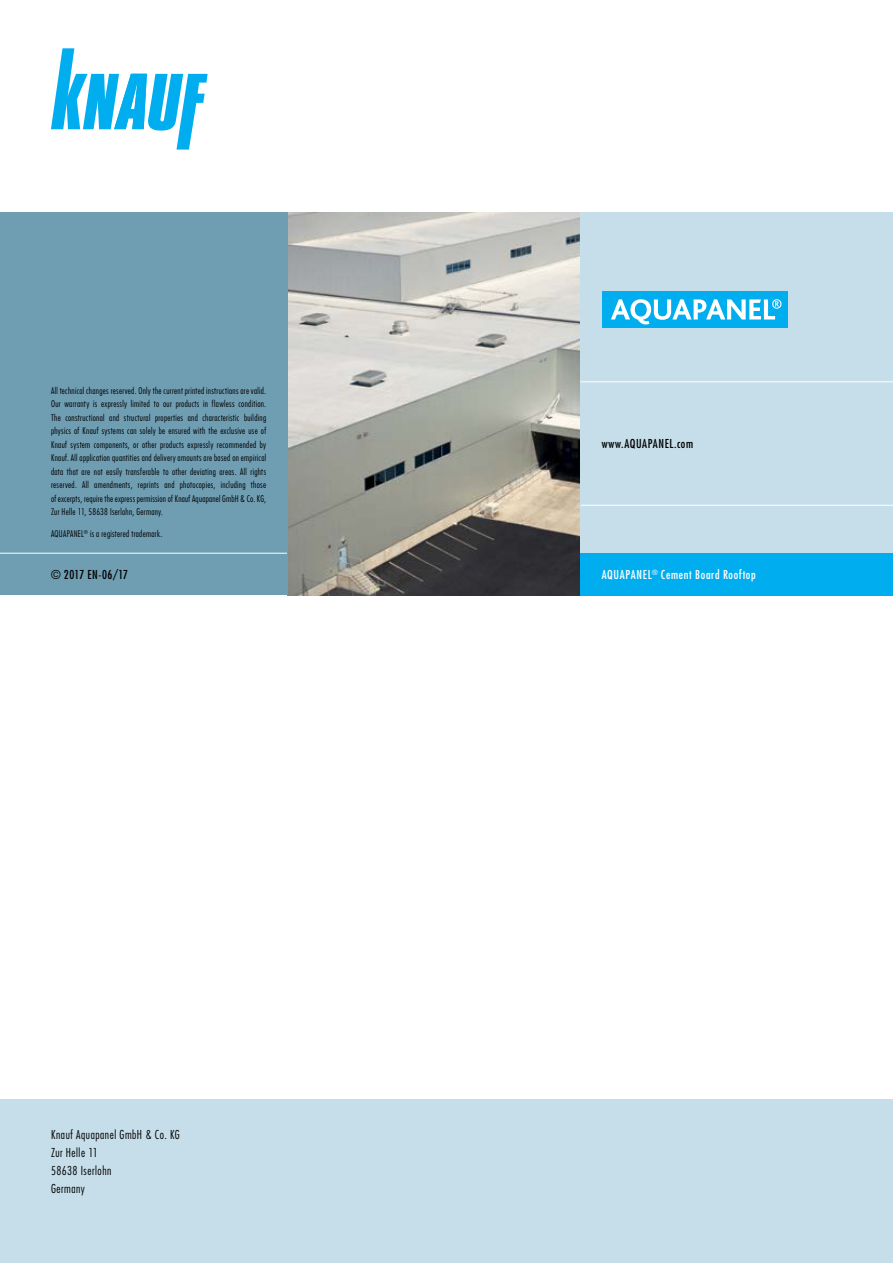
<style>
.page{position:relative;width:893px;height:1263px;background:#fff}
.page>*{position:absolute;margin:0;border:0;box-sizing:border-box;transform-origin:0 0}
.t1{font:300 condensed 12px/18px "Futura LT Pro";letter-spacing:.045em;color:#000}
.t2{font:500 condensed 12px "Futura LT Pro";letter-spacing:.055em;color:#fff}
.t3{font:500 condensed 12px "Futura LT Pro";letter-spacing:.045em;color:#000}
.t4{font:300 condensed 9px/13.5px "Futura LT Pro";letter-spacing:.03em;color:#000;text-align:justify}
</style>
<div class="page">
<img style="left:287px;top:213px;width:293px;height:382px">
<div style="left:580px;top:213px;width:313px;height:382px;background:#c6deea"></div>
<div style="left:0;top:213px;width:287px;height:382px;background:#6f9db2"></div>
<svg style="left:51px;top:48px;width:157px;height:102px"></svg>
<hr style="left:0;top:553px;width:287px;height:1px;background:#fff">
<div style="left:580px;top:553px;width:313px;height:42px;background:#00aeef"></div>
<hr style="left:580px;top:381px;width:313px;height:1px;background:#fff">
<div style="left:0;top:1099px;width:893px;height:164px;background:#c6deea"></div>
<hr style="left:580px;top:505px;width:313px;height:1px;background:#fff">
<div style="left:602px;top:291px;width:186px;height:37px;background:#00aeef"></div>
<svg style="left:611px;top:299px;width:170px;height:25px"></svg>
<p class="t4" style="left:51px;top:384px;width:217px">All technical changes reserved. Only the current printed instructions are valid.<br>Our warranty is expressly limited to our products in flawless condition.<br>The constructional and structural properties and characteristic building physics of Knauf systems can solely be ensured with the exclusive use of Knauf system components, or other products expressly recommended by Knauf. All application quantities and delivery amounts are based on empirical data that are not easily transferable to other deviating areas. All rights reserved. All amendments, reprints and photocopies, including those of excerpts, require the express permission of Knauf Aquapanel GmbH &amp; Co. KG, Zur Helle 11, 58638 Iserlohn, Germany.</p>
<p class="t4" style="left:51px;top:527px;width:113px">AQUAPANEL<sup>®</sup> is a registered trademark.</p>
<h1 class="t3" style="left:602px;top:436px;width:93px">www.AQUAPANEL.com</h1>
<h1 class="t3" style="left:51px;top:566px;width:79px">© 2017 EN-06/17</h1>
<h1 class="t2" style="left:602px;top:566px;width:155px">AQUAPANEL<sup>®</sup> Cement Board Rooftop</h1>
<h1 class="t2" style="left:723px;top:566px;width:29px">Indoor</h1>
<h1 class="t1" style="left:51px;top:1125px;width:130px">Knauf Aquapanel GmbH &amp; Co. KG<br>Zur Helle 11<br>58638 Iserlohn<br>Germany</h1>
</div>
